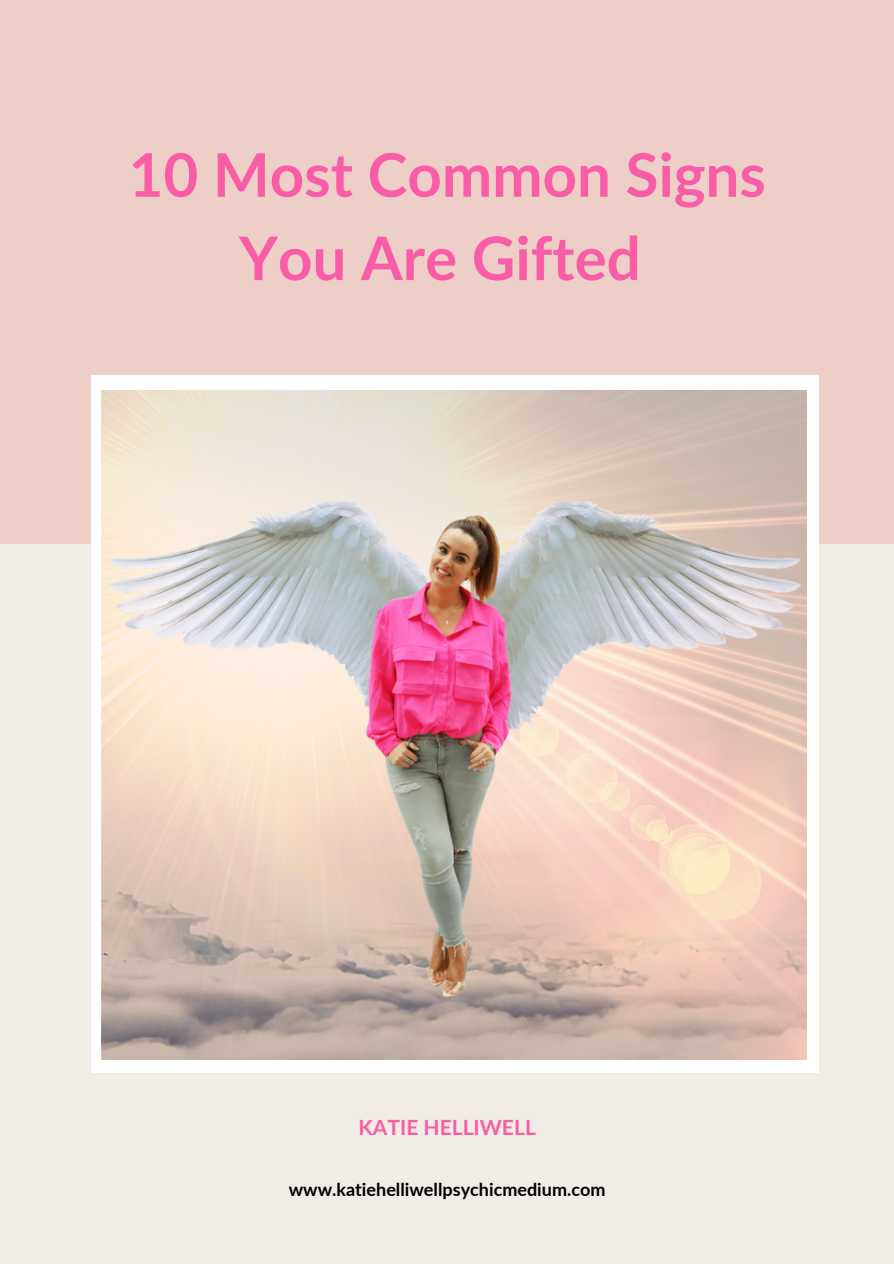
<style>
.page{position:relative;width:894px;height:1264px;background:#fff}
.page>*{position:absolute;margin:0;border:0;box-sizing:border-box;transform-origin:0 0}
.t1{font:700 60px/83.2px "Lato";color:#fa5da7;text-align:center}
.t2{font:700 21px "Lato";color:#fa5da7}
.t3{font:700 18px "Lato";color:#000}
</style>
<div class="page">
<div style="left:0;top:0;width:893px;height:1263px;background:#f1ece6"></div>
<div style="left:0;top:0;width:893px;height:543px;background:#edcfc7"></div>
<div style="left:91px;top:375px;width:727px;height:697px;background:#fff"></div>
<img style="left:102px;top:390px;width:703px;height:669px">
<p class="t1" style="left:128px;top:132px;width:638px">10 Most Common Signs<br>You Are Gifted</p>
<p class="t2" style="left:358px;top:1114px;width:179px">KATIE HELLIWELL</p>
<p class="t3" style="left:289px;top:1178px;width:318px">www.katiehelliwellpsychicmedium.com</p>
</div>
